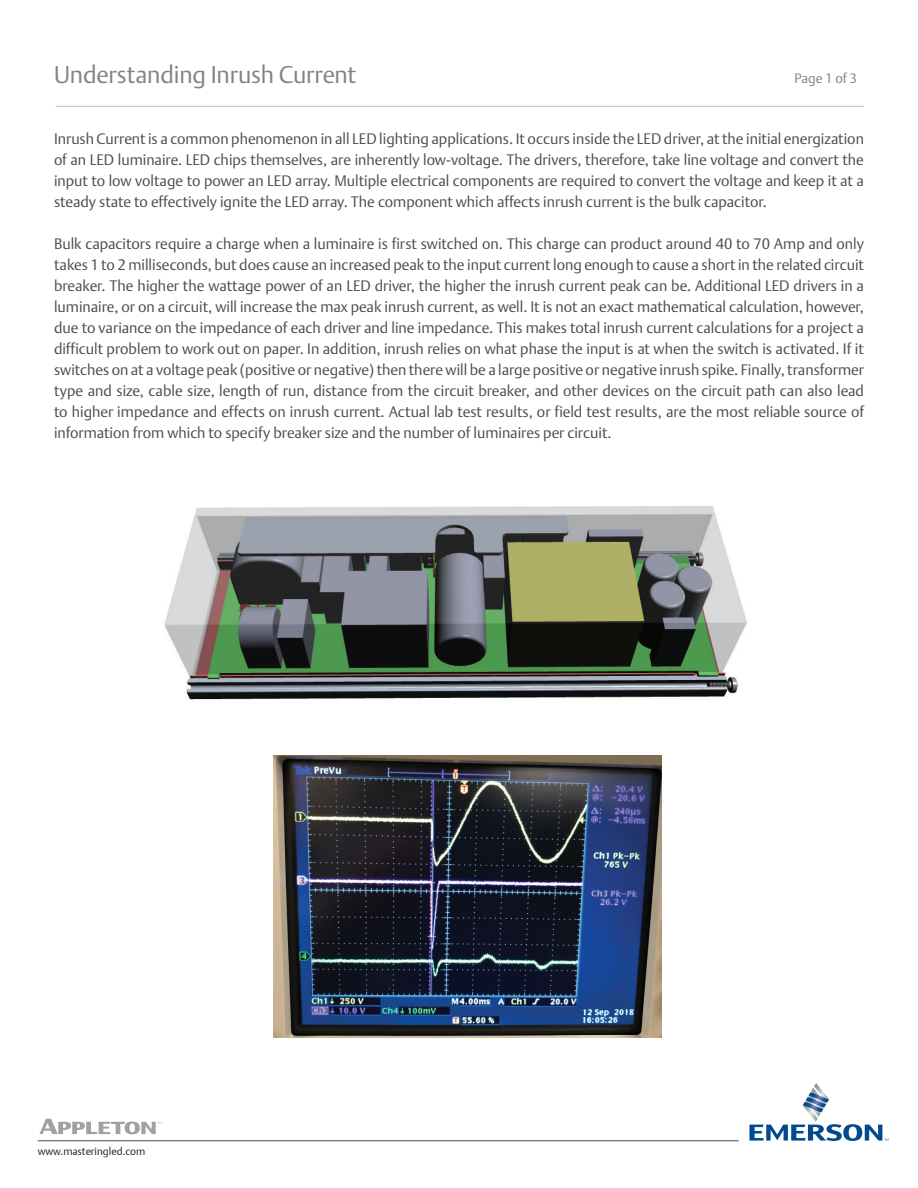
<style>
.page{position:relative;width:918px;height:1188px;background:#fff}
.page>*{position:absolute;margin:0;border:0;box-sizing:border-box;transform-origin:0 0}
.t1{font:300 24px "DTL Argo T";letter-spacing:-.005em;color:#808285}
.t2{font:300 15px/21px "DTL Argo T";color:#4b4c4d;text-align:justify}
.t3{font:300 13.5px "DTL Argo T";letter-spacing:-.01em;color:#808285}
.t4{font:10.5px "DTL Argo T Light";color:#231f20}
</style>
<div class="page">
<hr style="left:56px;top:106px;width:808px;height:1px;background:#c7c8ca">
<svg style="left:749px;top:1083px;width:140px;height:58px"></svg>
<img style="left:164px;top:506px;width:583px;height:194px">
<img style="left:273px;top:755px;width:388px;height:283px">
<hr style="left:38px;top:1140px;width:701px;height:1px;background:#4b4c4d">
<svg style="left:39px;top:1119px;width:122px;height:15px"></svg>
<h1 class="t1" style="left:54px;top:60px;width:304px">Understanding Inrush Current</h1>
<p class="t3" style="left:795px;top:70px;width:64px">Page 1 of 3</p>
<p class="t2" style="left:54px;top:128px;width:812px">Inrush Current is a common phenomenon in all LED lighting applications. It occurs inside the LED driver, at the initial energization of an LED luminaire. LED chips themselves, are inherently low-voltage. The drivers, therefore, take line voltage and convert the input to low voltage to power an LED array. Multiple electrical components are required to convert the voltage and keep it at a steady state to effectively ignite the LED array. The component which affects inrush current is the bulk capacitor.</p>
<p class="t2" style="left:54px;top:233px;width:812px">Bulk capacitors require a charge when a luminaire is first switched on. This charge can product around 40 to 70 Amp and only takes 1 to 2 milliseconds, but does cause an increased peak to the input current long enough to cause a short in the related circuit breaker. The higher the wattage power of an LED driver, the higher the inrush current peak can be. Additional LED drivers in a luminaire, or on a circuit, will increase the max peak inrush current, as well. It is not an exact mathematical calculation, however, due to variance on the impedance of each driver and line impedance. This makes total inrush current calculations for a project a difficult problem to work out on paper. In addition, inrush relies on what phase the input is at when the switch is activated. If it switches on at a voltage peak (positive or negative) then there will be a large positive or negative inrush spike. Finally, transformer type and size, cable size, length of run, distance from the circuit breaker, and other devices on the circuit path can also lead to higher impedance and effects on inrush current. Actual lab test results, or field test results, are the most reliable source of information from which to specify breaker size and the number of luminaires per circuit.</p>
<p class="t4" style="left:38px;top:1145px;width:109px">www.masteringled.com</p>
</div>
